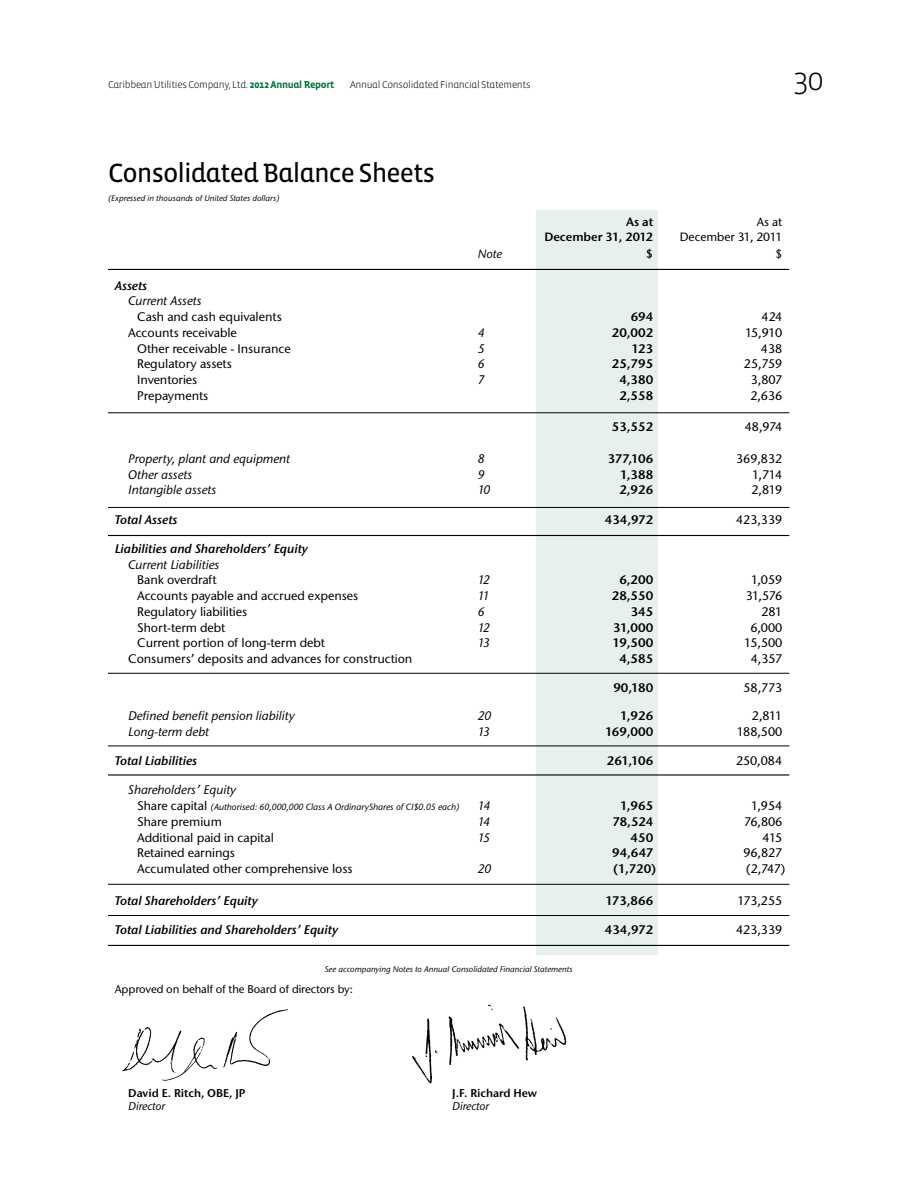
<style>
.page{position:relative;width:918px;height:1188px;background:#fff}
.page>*{position:absolute;margin:0;border:0;box-sizing:border-box;transform-origin:0 0}
.t1{font:300 31.5px "Vista Sans";color:#000}
.t2{font:27px "Vista Sans Alt Reg";letter-spacing:-.035em;color:#000}
.t3{font:500 12.45px "Stone Sans ITC";letter-spacing:-.005em;color:#000}
.t4{font:italic 500 12.45px "Stone Sans ITC";letter-spacing:-.005em;color:#000}
.t5{font:12.45px "Stone Sans Sem ITC Semi";letter-spacing:-.005em;color:#000}
.t6{font:12.45px "Stone Sans Sem ITC Semi Ita";letter-spacing:-.005em;color:#000}
.t7{font:12px "Stone Sans Sem ITC Semi";letter-spacing:-.005em;color:#000}
.t8{font:500 12px "Stone Sans ITC";letter-spacing:-.005em;color:#000}
.t9{font:italic 500 12px "Stone Sans ITC";color:#000}
.t10{font:500 11.25px "Stone Sans ITC";letter-spacing:-.005em;color:#000}
.t11{font:11.25px "Stone Sans Sem ITC Semi";letter-spacing:-.005em;color:#000}
.t12{font:italic 500 11.25px "Stone Sans ITC";letter-spacing:-.005em;color:#000}
.t13{font:300 10.2px "Vista Sans Alt";letter-spacing:-.03em;color:#000}
.t14{font:italic 500 9px "Stone Sans ITC";letter-spacing:-.005em;color:#000}
.t15{font:italic 500 8.25px "Stone Sans ITC";color:#000}
.s1{font-family:"Vista Sans";font-weight:700;color:#00703c}
.s2{font-weight:700;color:#00703c}
.s3{font-style:normal;font-size:12.45px}
</style>
<div class="page">
<div style="left:536px;top:210px;width:122px;height:745px;background:#e6f1eb"></div>
<hr style="left:108px;top:507px;width:681px;height:1px;background:#000">
<hr style="left:108px;top:535px;width:681px;height:1px;background:#000">
<hr style="left:108px;top:413px;width:681px;height:1px;background:#000">
<hr style="left:108px;top:673px;width:681px;height:1px;background:#000">
<hr style="left:108px;top:746px;width:681px;height:1px;background:#000">
<hr style="left:108px;top:774px;width:681px;height:2px;background:#000">
<hr style="left:108px;top:915px;width:681px;height:1px;background:#000">
<hr style="left:108px;top:945px;width:681px;height:1px;background:#000">
<hr style="left:108px;top:884px;width:681px;height:1px;background:#000">
<hr style="left:108px;top:269px;width:681px;height:1px;background:#000">
<img style="left:412px;top:1004px;width:155px;height:80px">
<img style="left:122px;top:1009px;width:165px;height:72px">
<p class="t13" style="left:108px;top:79px;width:228px">Caribbean Utilities Company, Ltd. <span class="s1">2012</span> <span class="s2">Annual Report</span></p>
<p class="t13" style="left:350px;top:79px;width:182px">Annual Consolidated Financial Statements</p>
<h1 class="t1" style="left:793px;top:63px;width:32px">30</h1>
<h2 class="t2" style="left:108px;top:159px;width:328px">Consolidated Balance Sheets</h2>
<p class="t15" style="left:108px;top:194px;width:173px">(Expressed in thousands of United States dollars)</p>
<p class="t7" style="left:626px;top:214px;width:29px">As at</p>
<p class="t8" style="left:757px;top:215px;width:27px">As at</p>
<p class="t7" style="left:544px;top:229px;width:110px">December 31, 2012</p>
<p class="t8" style="left:680px;top:229px;width:104px">December 31, 2011</p>
<p class="t9" style="left:478px;top:247px;width:26px">Note</p>
<p class="t7" style="left:646px;top:246px;width:9px">$</p>
<p class="t8" style="left:775px;top:247px;width:8px">$</p>
<p class="t6" style="left:115px;top:278px;width:34px">Assets</p>
<p class="t4" style="left:128px;top:293px;width:75px">Current Assets</p>
<p class="t3" style="left:137px;top:309px;width:146px">Cash and cash equivalents</p>
<p class="t5" style="left:631px;top:309px;width:24px">694</p>
<p class="t3" style="left:762px;top:309px;width:22px">424</p>
<p class="t3" style="left:128px;top:325px;width:110px">Accounts receivable</p>
<p class="t4" style="left:478px;top:325px;width:8px">4</p>
<p class="t5" style="left:612px;top:325px;width:43px">20,002</p>
<p class="t3" style="left:745px;top:325px;width:39px">15,910</p>
<p class="t3" style="left:137px;top:341px;width:155px">Other receivable - Insurance</p>
<p class="t4" style="left:478px;top:341px;width:8px">5</p>
<p class="t5" style="left:632px;top:340px;width:23px">123</p>
<p class="t3" style="left:761px;top:341px;width:23px">438</p>
<p class="t3" style="left:137px;top:356px;width:96px">Regulatory assets</p>
<p class="t4" style="left:478px;top:356px;width:8px">6</p>
<p class="t5" style="left:612px;top:356px;width:43px">25,795</p>
<p class="t3" style="left:744px;top:356px;width:40px">25,759</p>
<p class="t3" style="left:137px;top:372px;width:62px">Inventories</p>
<p class="t4" style="left:478px;top:372px;width:8px">7</p>
<p class="t5" style="left:619px;top:372px;width:35px">4,380</p>
<p class="t3" style="left:751px;top:372px;width:33px">3,807</p>
<p class="t3" style="left:137px;top:388px;width:73px">Prepayments</p>
<p class="t5" style="left:619px;top:388px;width:35px">2,558</p>
<p class="t3" style="left:750px;top:388px;width:33px">2,636</p>
<p class="t5" style="left:612px;top:419px;width:43px">53,552</p>
<p class="t3" style="left:745px;top:419px;width:39px">48,974</p>
<p class="t4" style="left:128px;top:451px;width:163px">Property, plant and equipment</p>
<p class="t4" style="left:478px;top:451px;width:8px">8</p>
<p class="t5" style="left:608px;top:451px;width:47px">377,106</p>
<p class="t3" style="left:736px;top:451px;width:48px">369,832</p>
<p class="t4" style="left:128px;top:467px;width:66px">Other assets</p>
<p class="t4" style="left:478px;top:467px;width:8px">9</p>
<p class="t5" style="left:620px;top:466px;width:35px">1,388</p>
<p class="t3" style="left:752px;top:467px;width:32px">1,714</p>
<p class="t4" style="left:128px;top:482px;width:90px">Intangible assets</p>
<p class="t4" style="left:478px;top:482px;width:14px">10</p>
<p class="t5" style="left:619px;top:482px;width:35px">2,926</p>
<p class="t3" style="left:752px;top:482px;width:32px">2,819</p>
<p class="t6" style="left:115px;top:512px;width:64px">Total Assets</p>
<p class="t5" style="left:605px;top:511px;width:50px">434,972</p>
<p class="t3" style="left:736px;top:512px;width:48px">423,339</p>
<p class="t6" style="left:115px;top:541px;width:195px">Liabilities and Shareholders’ Equity</p>
<p class="t4" style="left:128px;top:557px;width:93px">Current Liabilities</p>
<p class="t3" style="left:137px;top:572px;width:81px">Bank overdraft</p>
<p class="t4" style="left:478px;top:572px;width:14px">12</p>
<p class="t5" style="left:619px;top:572px;width:35px">6,200</p>
<p class="t3" style="left:751px;top:572px;width:33px">1,059</p>
<p class="t3" style="left:137px;top:588px;width:223px">Accounts payable and accrued expenses</p>
<p class="t4" style="left:478px;top:588px;width:14px">11</p>
<p class="t5" style="left:612px;top:588px;width:43px">28,550</p>
<p class="t3" style="left:746px;top:588px;width:38px">31,576</p>
<p class="t3" style="left:137px;top:604px;width:112px">Regulatory liabilities</p>
<p class="t4" style="left:478px;top:604px;width:8px">6</p>
<p class="t5" style="left:631px;top:604px;width:24px">345</p>
<p class="t3" style="left:761px;top:604px;width:22px">281</p>
<p class="t3" style="left:137px;top:620px;width:90px">Short-term debt</p>
<p class="t4" style="left:478px;top:620px;width:14px">12</p>
<p class="t5" style="left:613px;top:619px;width:42px">31,000</p>
<p class="t3" style="left:750px;top:620px;width:33px">6,000</p>
<p class="t3" style="left:137px;top:635px;width:189px">Current portion of long-term debt</p>
<p class="t4" style="left:478px;top:635px;width:14px">13</p>
<p class="t5" style="left:613px;top:635px;width:42px">19,500</p>
<p class="t3" style="left:744px;top:635px;width:40px">15,500</p>
<p class="t3" style="left:128px;top:651px;width:286px">Consumers’ deposits and advances for construction</p>
<p class="t5" style="left:619px;top:651px;width:35px">4,585</p>
<p class="t3" style="left:751px;top:651px;width:33px">4,357</p>
<p class="t5" style="left:613px;top:680px;width:41px">90,180</p>
<p class="t3" style="left:744px;top:680px;width:40px">58,773</p>
<p class="t4" style="left:128px;top:708px;width:168px">Defined benefit pension liability</p>
<p class="t4" style="left:478px;top:708px;width:15px">20</p>
<p class="t5" style="left:620px;top:708px;width:35px">1,926</p>
<p class="t3" style="left:752px;top:708px;width:32px">2,811</p>
<p class="t4" style="left:128px;top:724px;width:83px">Long-term debt</p>
<p class="t4" style="left:478px;top:724px;width:14px">13</p>
<p class="t5" style="left:605px;top:724px;width:50px">169,000</p>
<p class="t3" style="left:737px;top:724px;width:47px">188,500</p>
<p class="t6" style="left:115px;top:753px;width:84px">Total Liabilities</p>
<p class="t5" style="left:607px;top:753px;width:48px">261,106</p>
<p class="t3" style="left:736px;top:753px;width:48px">250,084</p>
<p class="t4" style="left:128px;top:782px;width:110px">Shareholders’ Equity</p>
<p class="t14" style="left:137px;top:802px;width:324px"><span class="s3">Share capital</span> (Authorised: 60,000,000 Class A OrdinaryShares of CI$0.05 each)</p>
<p class="t4" style="left:478px;top:798px;width:14px">14</p>
<p class="t5" style="left:620px;top:798px;width:35px">1,965</p>
<p class="t3" style="left:751px;top:798px;width:33px">1,954</p>
<p class="t3" style="left:137px;top:814px;width:86px">Share premium</p>
<p class="t4" style="left:478px;top:814px;width:14px">14</p>
<p class="t5" style="left:613px;top:814px;width:42px">78,524</p>
<p class="t3" style="left:744px;top:814px;width:40px">76,806</p>
<p class="t3" style="left:137px;top:830px;width:138px">Additional paid in capital</p>
<p class="t4" style="left:478px;top:830px;width:14px">15</p>
<p class="t5" style="left:631px;top:829px;width:24px">450</p>
<p class="t3" style="left:763px;top:830px;width:21px">415</p>
<p class="t3" style="left:137px;top:845px;width:99px">Retained earnings</p>
<p class="t5" style="left:612px;top:845px;width:43px">94,647</p>
<p class="t3" style="left:743px;top:845px;width:40px">96,827</p>
<p class="t3" style="left:137px;top:861px;width:217px">Accumulated other comprehensive loss</p>
<p class="t4" style="left:478px;top:861px;width:15px">20</p>
<p class="t5" style="left:613px;top:861px;width:45px">(1,720)</p>
<p class="t3" style="left:746px;top:861px;width:40px">(2,747)</p>
<p class="t6" style="left:115px;top:893px;width:145px">Total Shareholders’ Equity</p>
<p class="t5" style="left:606px;top:892px;width:49px">173,866</p>
<p class="t3" style="left:737px;top:893px;width:46px">173,255</p>
<p class="t6" style="left:115px;top:922px;width:225px">Total Liabilities and Shareholders’ Equity</p>
<p class="t5" style="left:605px;top:922px;width:50px">434,972</p>
<p class="t3" style="left:736px;top:922px;width:48px">423,339</p>
<p class="t15" style="left:325px;top:964px;width:249px">See accompanying Notes to Annual Consolidated Financial Statements</p>
<p class="t10" style="left:115px;top:982px;width:240px">Approved on behalf of the Board of directors by:</p>
<p class="t11" style="left:128px;top:1086px;width:119px">David E. Ritch, OBE, JP</p>
<p class="t11" style="left:452px;top:1086px;width:86px">J.F. Richard Hew</p>
<p class="t12" style="left:128px;top:1099px;width:39px">Director</p>
<p class="t12" style="left:452px;top:1099px;width:39px">Director</p>
</div>
